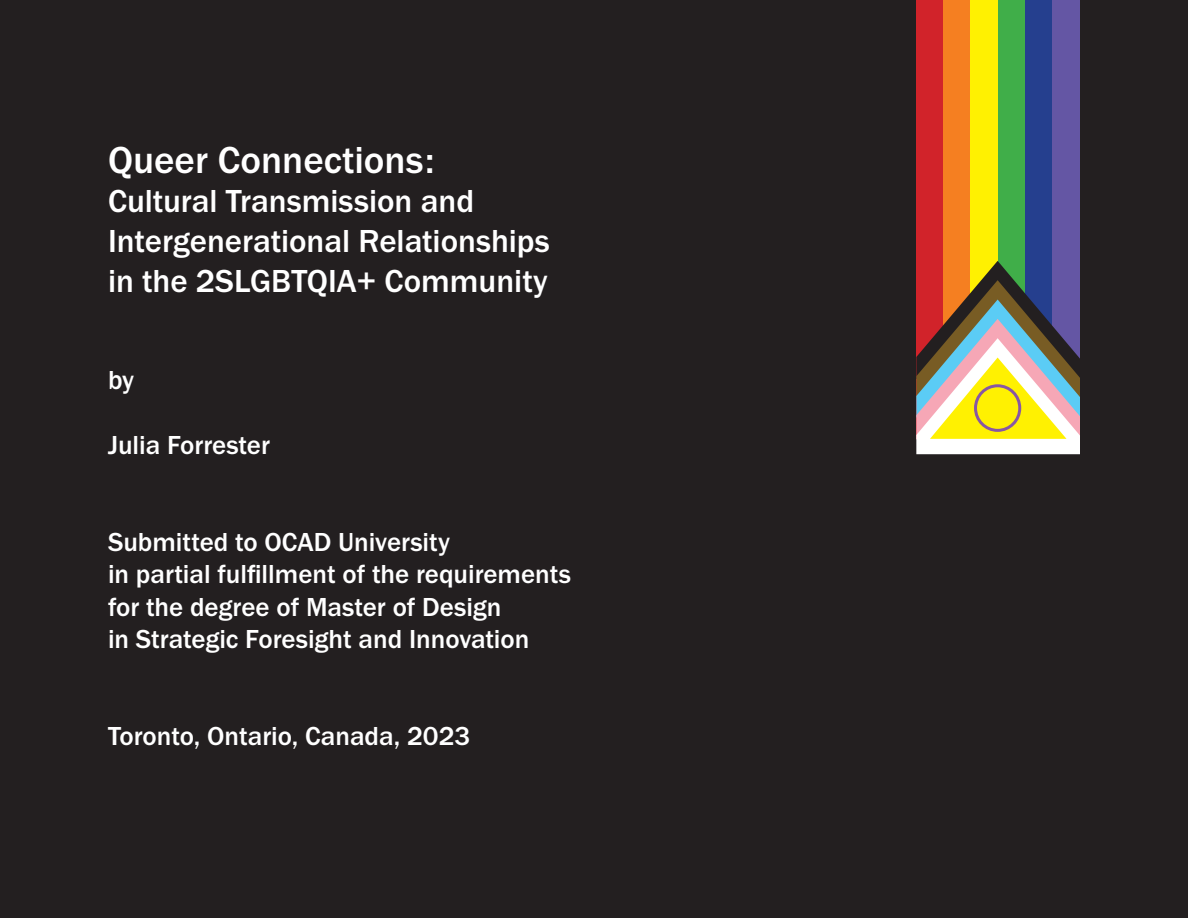
<style>
.page{position:relative;width:1188px;height:918px;background:#231f20}
.page>*{position:absolute;margin:0;border:0;box-sizing:border-box;transform-origin:0 0}
.Title_Page{font:500 39px "Franklin Gothic URW";color:#fff}
.Title_Page-2{font:500 33px/39.6px "Franklin Gothic URW";color:#fff}
.Title_Page-3{font:500 27px/32.4px "Franklin Gothic URW";color:#fff}
</style>
<div class="page">
<div style="left:916px;top:0;width:28px;height:438px;background:#d1232a"></div>
<div style="left:944px;top:0;width:27px;height:438px;background:#f57f21"></div>
<div style="left:971px;top:0;width:27px;height:438px;background:#fff101"></div>
<div style="left:998px;top:0;width:27px;height:438px;background:#40ae49"></div>
<div style="left:1025px;top:0;width:27px;height:438px;background:#253f8e"></div>
<div style="left:1052px;top:0;width:27px;height:438px;background:#6456a4"></div>
<svg style="left:916px;top:261px;width:164px;height:193px"></svg>
<div style="left:974px;top:384px;width:47px;height:48px;border:3px solid #8857a4;border-radius:50%"></div>
<p class="Title_Page" style="left:108px;top:136px;width:328px">Queer Connections:</p>
<p class="Title_Page-2" style="left:108px;top:181px;width:443px">Cultural Transmission and<br>Intergenerational Relationships in the 2SLGBTQIA+ Community</p>
<p class="Title_Page-3" style="left:108px;top:363px;width:28px">by</p>
<p class="Title_Page-3" style="left:108px;top:428px;width:164px">Julia Forrester</p>
<p class="Title_Page-3" style="left:108px;top:525px;width:465px">Submitted to OCAD University<br>in partial fulfillment of the requirements for the degree of Master of Design<br>in Strategic Foresight and Innovation</p>
<p class="Title_Page-3" style="left:108px;top:720px;width:364px">Toronto, Ontario, Canada, 2023</p>
</div>
